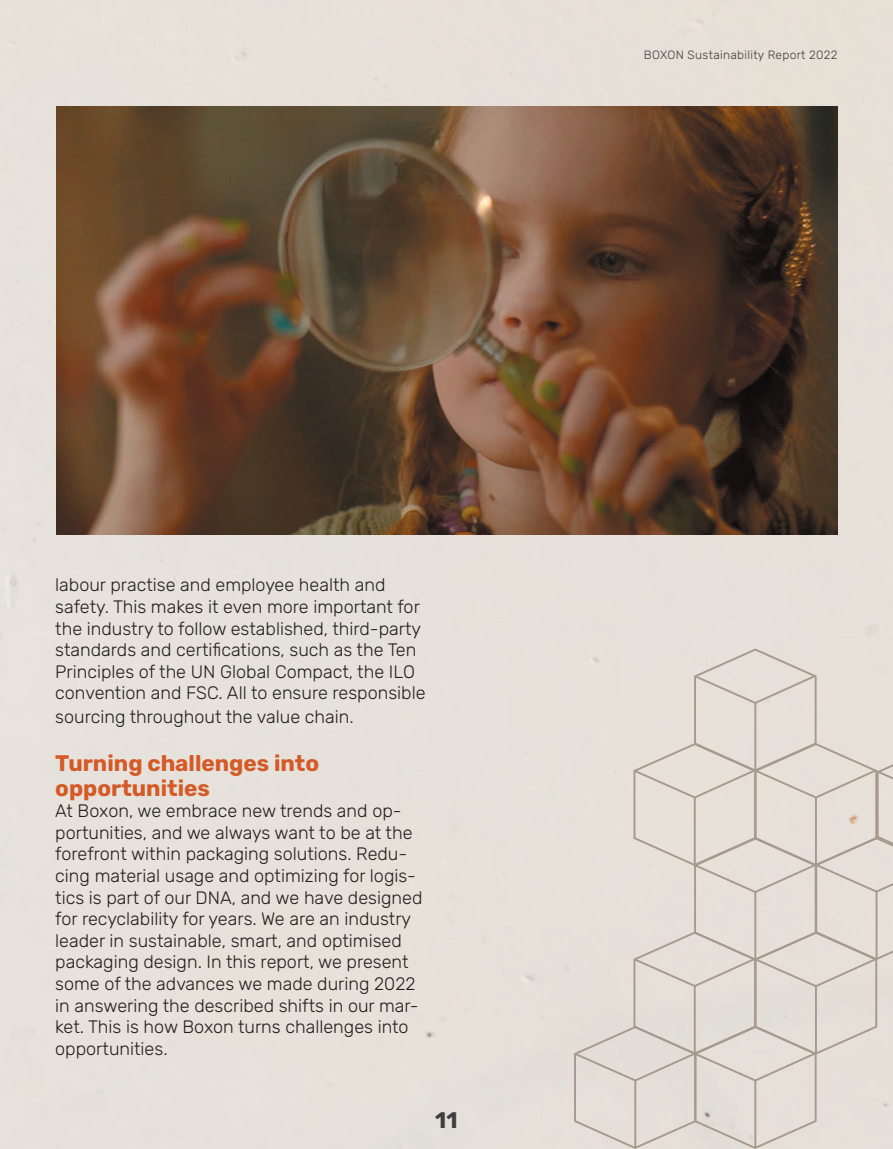
<style>
.page{position:relative;width:893px;height:1149px;background:#fff}
.page>*{position:absolute;margin:0;border:0;box-sizing:border-box;transform-origin:0 0}
.t1{font:700 22.5px/24px "Rubik";color:#d45a27}
.t2{font:700 22.5px "Rubik";color:#3e3e3f}
.t3{font:300 18px/21.6px "Rubik";color:#231f20}
.t4{font:300 12px "Rubik";letter-spacing:.025em;color:#3e3e3f}
</style>
<div class="page">
<div style="left:0;top:0;width:893px;height:1148px;background:#e7e1da"></div>
<svg style="left:572px;top:646px;width:321px;height:502px"></svg>
<img style="left:56px;top:106px;width:782px;height:428px">
<p class="t4" style="left:644px;top:48px;width:195px">BOXON Sustainability Report 2022</p>
<p class="t3" style="left:55px;top:574px;width:372px">labour practise and employee health and safety. This makes it even more important for the industry to follow established, third-party standards and certifications, such as the Ten Principles of the UN Global Compact, the ILO convention and FSC. All to ensure responsible</p>
<p class="t3" style="left:55px;top:706px;width:300px">sourcing throughout the value chain.</p>
<p class="t1" style="left:55px;top:752px;width:265px">Turning challenges into opportunities</p>
<p class="t3" style="left:55px;top:800px;width:369px">At Boxon, we embrace new trends and op&shy;portunities, and we always want to be at the forefront within packaging solutions. Redu&shy;cing material usage and optimizing for logis&shy;tics is part of our DNA, and we have designed for recyclability for years. We are an industry leader in sustainable, smart, and optimised packaging design. In this report, we present some of the advances we made during 2022 in answering the described shifts in our mar&shy;ket. This is how Boxon turns challenges into opportunities.</p>
<p class="t2" style="left:435px;top:1106px;width:24px">11</p>
</div>
